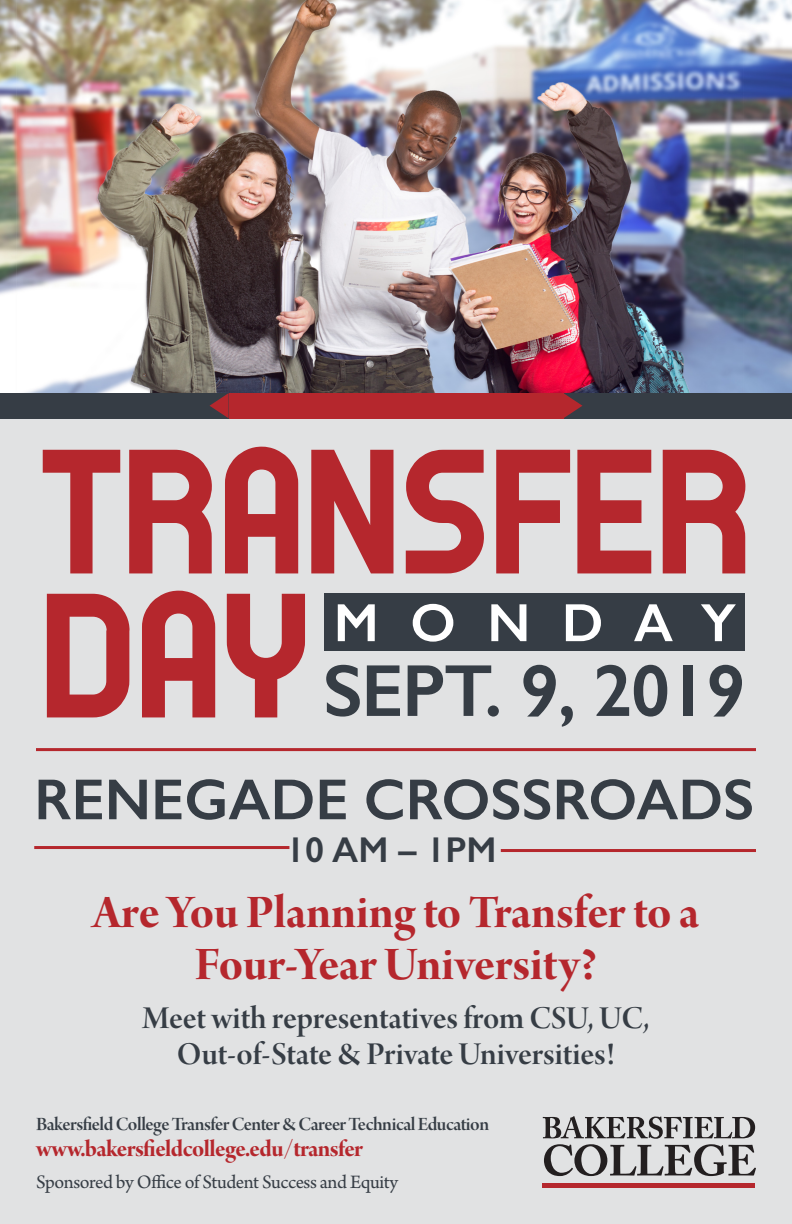
<style>
.page{position:relative;width:792px;height:1224px;background:#fff}
.page>*{position:absolute;margin:0;border:0;box-sizing:border-box;transform-origin:0 0}
.t1{font:700 166px "Antema";letter-spacing:-.03em;color:#b5272d}
.t2{font:600 74px "Gill Sans";letter-spacing:-.02em;color:#363d45}
.t3{font:600 58px "Gill Sans";color:#363d45}
.t4{font:600 54px "Gill Sans";letter-spacing:.58em;color:#fff}
.t5{font:50px/52px "Arno Pro Bold Display";letter-spacing:-.005em;color:#b5272d;text-align:center}
.t6{font:600 36px "Gill Sans";color:#363d45}
.t7{font:34px/36px "Arno Pro Smbd Display";letter-spacing:-.005em;color:#363d45;text-align:center}
.t8{font:25px "Arno Pro Bold Display";letter-spacing:-.025em;color:#b5272d}
.t9{font:20px "Arno Pro Smbd Display";letter-spacing:-.025em;color:#363d45}
.t10{font:20px "Arno Pro";letter-spacing:-.025em;color:#363d45}
</style>
<div class="page">
<div style="left:0;top:418px;width:792px;height:806px;background:#e1e2e3"></div>
<img style="left:0;top:0;width:792px;height:393px">
<div style="left:0;top:393px;width:792px;height:25px;background:#363d45"></div>
<div style="left:229px;top:393px;width:334px;height:25px;background:#b5272d"></div>
<svg style="left:210px;top:393px;width:19px;height:25px"></svg>
<svg style="left:563px;top:393px;width:19px;height:25px"></svg>
<div style="left:325px;top:593px;width:420px;height:57px;background:#363d45"></div>
<svg style="left:543px;top:1116px;width:213px;height:60px"></svg>
<hr style="left:543px;top:1184px;width:212px;height:4px;background:#b5272d">
<hr style="left:36px;top:748px;width:720px;height:3px;background:#b5272d">
<hr style="left:34px;top:846px;width:255px;height:3px;background:#b5272d">
<hr style="left:501px;top:849px;width:255px;height:3px;background:#b5272d">
<p class="t1" style="left:38px;top:439px;width:718px">TRANSFER</p>
<p class="t1" style="left:38px;top:583px;width:276px">DAY</p>
<p class="t4" style="left:334px;top:590px;width:404px">MONDAY</p>
<p class="t2" style="left:323px;top:646px;width:424px">SEPT. 9, 2019</p>
<p class="t3" style="left:34px;top:765px;width:721px">RENEGADE CROSSROADS</p>
<p class="t6" style="left:286px;top:828px;width:212px">10 AM – 1PM</p>
<p class="t5" style="left:93px;top:889px;width:608px">Are You Planning to Transfer to a<br>Four-Year University?</p>
<p class="t7" style="left:143px;top:1002px;width:508px">Meet with representatives from CSU, UC,<br>Out-of-State &amp; Private Universities!</p>
<p class="t9" style="left:36px;top:1113px;width:455px">Bakersfield College Transfer Center &amp; Career Technical Education</p>
<p class="t8" style="left:36px;top:1134px;width:329px">www.bakersfieldcollege.edu/transfer</p>
<p class="t10" style="left:36px;top:1170px;width:364px">Sponsored by Office of Student Success and Equity</p>
</div>
